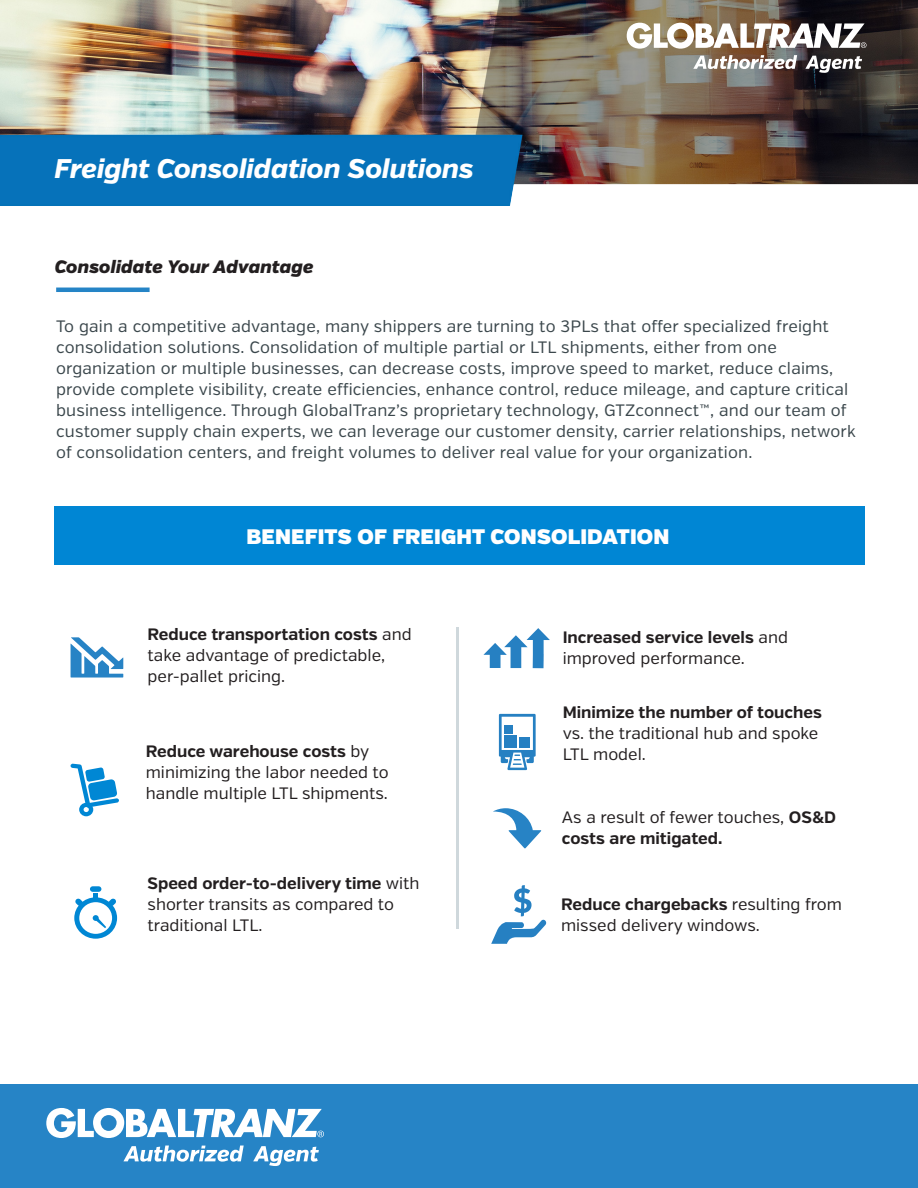
<style>
.page{position:relative;width:918px;height:1188px;background:#fff}
.page>*{position:absolute;margin:0;border:0;box-sizing:border-box;transform-origin:0 0}
.t1{font:italic 800 27px "Verb";color:#fff}
.Verb_-_Paragraph{font:21px "Verb Ultra";letter-spacing:.01em;color:#fff}
.t2{font:italic 900 18px "Verb";letter-spacing:.01em;color:#231f20}
.Verb_-_Paragraph-2{font:16.5px/21px "Verb";letter-spacing:.01em;color:#3b474c}
.t3{font:16.5px/21px "Verb";color:#231f20}
.s1{font-weight:700}
</style>
<div class="page">
<div style="left:0;top:1084px;width:918px;height:104px;background:#2684c6"></div>
<svg style="left:46px;top:1108px;width:278px;height:30px"></svg>
<svg style="left:123px;top:1146px;width:121px;height:16px"></svg>
<svg style="left:253px;top:1146px;width:66px;height:20px"></svg>
<hr style="left:56px;top:288px;width:94px;height:4px;background:#2584c6">
<div style="left:55px;top:506px;width:810px;height:59px;background:#0086d4"></div>
<svg style="left:71px;top:637px;width:52px;height:41px"></svg>
<svg style="left:70px;top:764px;width:49px;height:52px"></svg>
<div style="left:90px;top:886px;width:11px;height:6px;background:#0087d4;border-radius:3px"></div>
<svg style="left:74px;top:894px;width:43px;height:45px"></svg>
<hr style="left:456px;top:627px;width:3px;height:301px;background:#cfd8dc">
<svg style="left:493px;top:808px;width:48px;height:41px"></svg>
<svg style="left:491px;top:885px;width:55px;height:59px"></svg>
<svg style="left:499px;top:714px;width:37px;height:56px"></svg>
<svg style="left:483px;top:628px;width:67px;height:40px"></svg>
<img style="left:0;top:0;width:918px;height:206px">
<svg style="left:627px;top:23px;width:240px;height:26px"></svg>
<svg style="left:693px;top:55px;width:104px;height:14px"></svg>
<svg style="left:805px;top:56px;width:57px;height:17px"></svg>
<h1 class="t1" style="left:55px;top:153px;width:421px">Freight Consolidation Solutions</h1>
<p class="t2" style="left:55px;top:256px;width:260px">Consolidate Your Advantage</p>
<p class="Verb_-_Paragraph-2" style="left:56px;top:316px;width:801px">To gain a competitive advantage, many shippers are turning to 3PLs that offer specialized freight consolidation solutions. Consolidation of multiple partial or LTL shipments, either from one organization or multiple businesses, can decrease costs, improve speed to market, reduce claims, provide complete visibility, create efficiencies, enhance control, reduce mileage, and capture critical business intelligence. Through GlobalTranz’s proprietary technology, GTZconnect™, and our team of customer supply chain experts, we can leverage our customer density, carrier relationships, network of consolidation centers, and freight volumes to deliver real value for your organization.</p>
<p class="Verb_-_Paragraph" style="left:247px;top:523px;width:424px">BENEFITS OF FREIGHT CONSOLIDATION</p>
<p class="t3" style="left:148px;top:624px;width:266px"><span class="s1">Reduce transportation costs</span> and take advantage of predictable, per-pallet pricing.</p>
<p class="t3" style="left:146px;top:741px;width:244px"><span class="s1">Reduce warehouse costs</span> by minimizing the labor needed to handle multiple LTL shipments.</p>
<p class="t3" style="left:148px;top:872px;width:274px"><span class="s1">Speed order-to-delivery time</span> with shorter transits as compared to traditional LTL.</p>
<p class="t3" style="left:563px;top:627px;width:227px"><span class="s1">Increased service levels</span> and improved performance.</p>
<p class="t3" style="left:563px;top:702px;width:261px"><span class="s1">Minimize the number of touches </span>vs. the traditional hub and spoke<br>LTL model.</p>
<p class="t3" style="left:562px;top:807px;width:275px">As a result of fewer touches, <span class="s1">OS&amp;D costs are mitigated.</span></p>
<p class="t3" style="left:561px;top:894px;width:282px"><span class="s1">Reduce chargebacks</span> resulting from missed delivery windows.</p>
</div>
